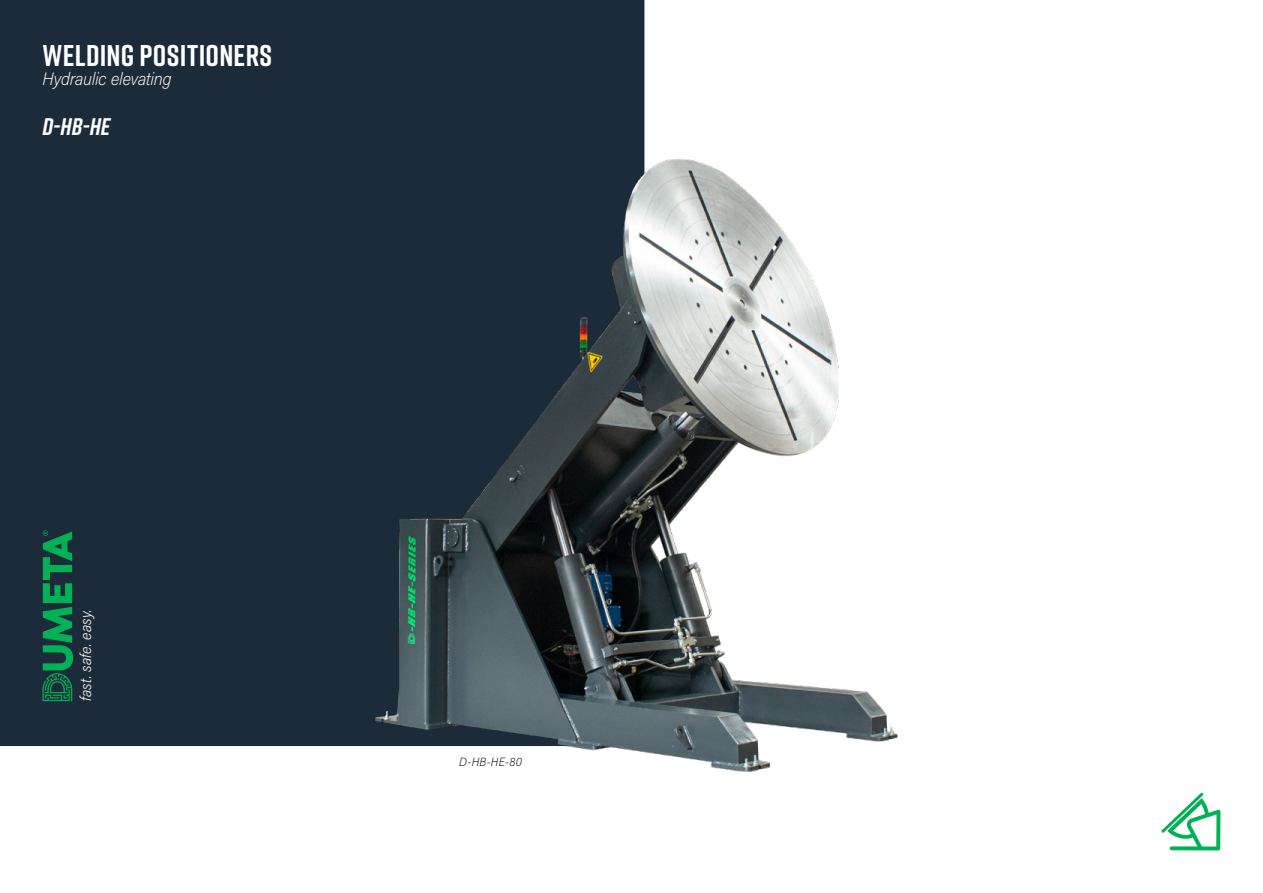
<style>
.page{position:relative;width:1263px;height:893px;background:#fff}
.page>*{position:absolute;margin:0;border:0;box-sizing:border-box;transform-origin:0 0}
.t1{font:700 30px "Rift";letter-spacing:.01em;color:#fff}
.t2{font:italic 700 24px "Rift";color:#fff}
.t3{font:italic 200 18px "Acumin Pro Semi Cond";letter-spacing:-.015em;color:#fff}
.t4{font:italic 300 15.6px "Acumin Pro Semi Cond";letter-spacing:.005em;color:#eff0f0}
.t5{font:italic 200 12px "Acumin Pro Semi Cond";color:#000}
</style>
<div class="page">
<div style="left:0;top:0;width:644px;height:746px;background:#1c2b39"></div>
<svg style="left:43px;top:530px;width:30px;height:171px;background:#0d7048"></svg>
<svg style="left:1161px;top:793px;width:59px;height:57px"></svg>
<img style="left:241px;top:120px;width:657px;height:652px">
<p class="t1" style="left:43px;top:34px;width:231px">WELDING POSITIONERS</p>
<p class="t3" style="left:43px;top:67px;width:131px">Hydraulic elevating</p>
<p class="t2" style="left:43px;top:109px;width:69px">D-HB-HE</p>
<p class="t4" style="left:75px;top:701px;width:94px;rotate:-90deg">fast. safe. easy.</p>
<p class="t5" style="left:459px;top:754px;width:64px">D-HB-HE-80</p>
</div>
